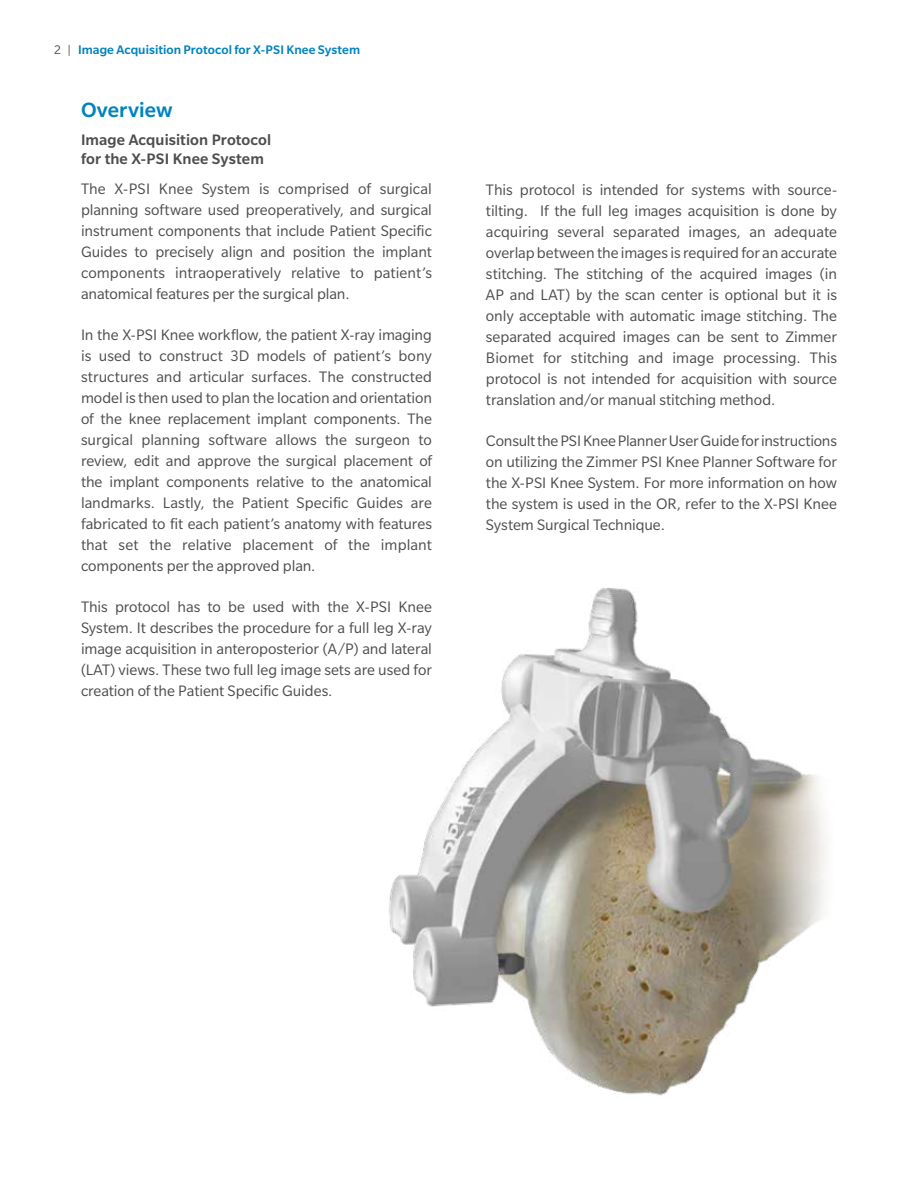
<style>
.page{position:relative;width:918px;height:1188px;background:#fff}
.page>*{position:absolute;margin:0;border:0;box-sizing:border-box;transform-origin:0 0}
.t1{font:500 22.5px "Slate Pro";letter-spacing:.005em;color:#0083bf}
.t2{font:16.5px/21px "Slate Pro";letter-spacing:-.005em;color:#4d4d4f;text-align:justify}
.t3{font:500 16.5px/19.5px "Slate Pro";letter-spacing:.01em;color:#4d4d4f}
.t4{font:500 13.5px "Slate Pro";letter-spacing:.005em;color:#0083bf}
.s1{font-weight:400;color:#4d4d4f}
</style>
<div class="page">
<img style="left:389px;top:588px;width:437px;height:508px">
<p class="t4" style="left:54px;top:42px;width:308px"><span class="s1">2 |</span> Image Acquisition Protocol for X-PSI Knee System</p>
<h1 class="t1" style="left:81px;top:98px;width:93px">Overview</h1>
<p class="t3" style="left:81px;top:130px;width:192px">Image Acquisition Protocol for the X-PSI Knee System</p>
<p class="t2" style="left:81px;top:178px;width:353px">The X-PSI Knee System is comprised of surgical planning software used preoperatively, and surgical instrument components that include Patient Specific Guides to precisely align and position the implant components intraoperatively relative to patient’s anatomical features per the surgical plan.</p>
<p class="t2" style="left:81px;top:324px;width:353px">In the X-PSI Knee workflow, the patient X-ray imaging is used to construct 3D models of patient’s bony structures and articular surfaces. The constructed model is then used to plan the location and orientation of the knee replacement implant components. The surgical planning software allows the surgeon to review, edit and approve the surgical placement of the implant components relative to the anatomical landmarks. Lastly, the Patient Specific Guides are fabricated to fit each patient’s anatomy with features that set the relative placement of the implant components per the approved plan.</p>
<p class="t2" style="left:81px;top:596px;width:353px">This protocol has to be used with the X-PSI Knee System. It describes the procedure for a full leg X-ray image acquisition in anteroposterior (A/P) and lateral (LAT) views. These two full leg image sets are used for creation of the Patient Specific Guides.</p>
<p class="t2" style="left:486px;top:179px;width:353px">This protocol is intended for systems with source&shy;tilting. If the full leg images acquisition is done by acquiring several separated images, an adequate overlap between the images is required for an accurate stitching. The stitching of the acquired images (in AP and LAT) by the scan center is optional but it is only acceptable with automatic image stitching. The separated acquired images can be sent to Zimmer Biomet for stitching and image processing. This protocol is not intended for acquisition with source translation and/or manual stitching method.</p>
<p class="t2" style="left:486px;top:430px;width:353px">Consult the PSI Knee Planner User Guide for instructions on utilizing the Zimmer PSI Knee Planner Software for the X-PSI Knee System. For more information on how the system is used in the OR, refer to the X-PSI Knee System Surgical Technique.</p>
</div>
